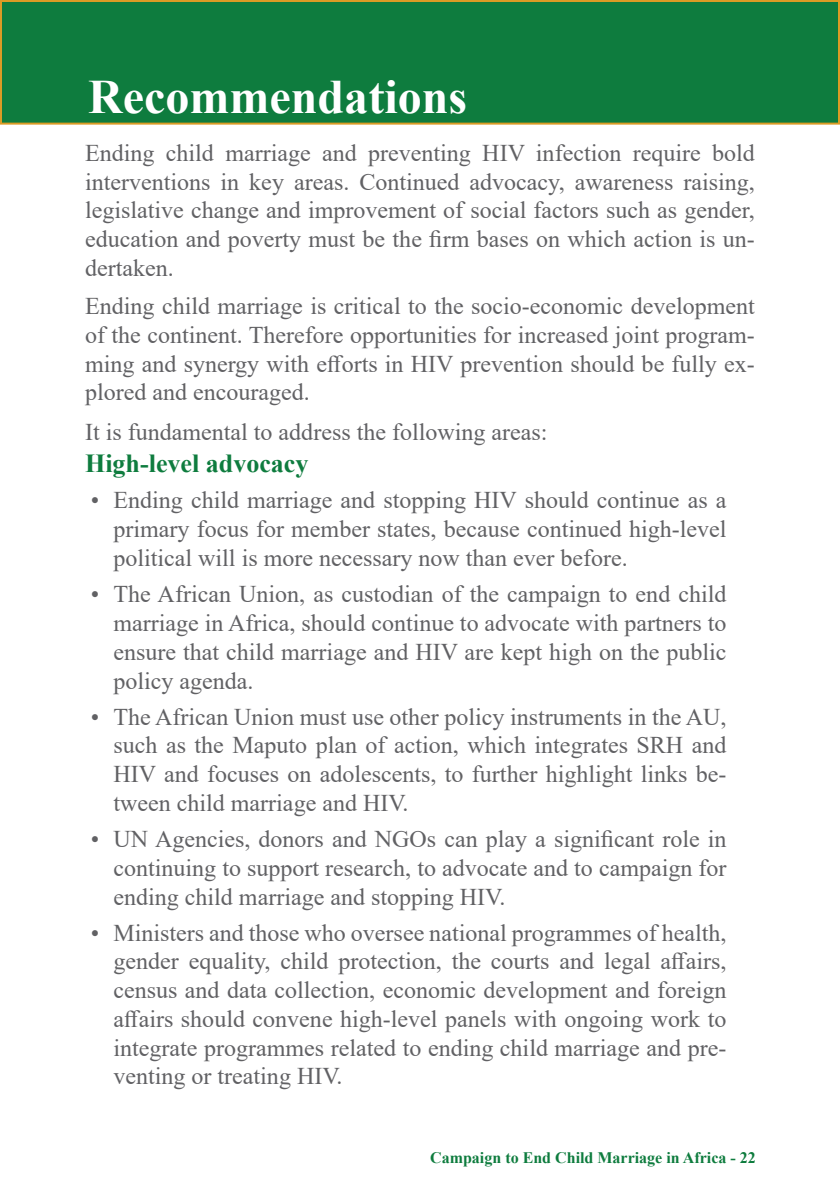
<style>
.page{position:relative;width:840px;height:1191px;background:#fff}
.page>*{position:absolute;margin:0;border:0;box-sizing:border-box;transform-origin:0 0}
.t1{font:700 48px "Times New Roman";color:#fff}
.t2{font:700 26px "Times New Roman";color:#0e7c3e}
.t3{font:24px/28.8px "Times New Roman";color:#616164;text-align:justify}
.t4{font:700 16px "Times New Roman";color:#0e7c3e}
</style>
<div class="page">
<div style="left:1px;top:1px;width:837px;height:123px;background:#0e7c3e"></div>
<div style="left:0;top:0;width:839px;height:125px;border:2px solid #db9b25"></div>
<h1 class="t1" style="left:88px;top:62px;width:380px">Recommendations</h1>
<p class="t3" style="left:85px;top:138px;width:671px">Ending child marriage and preventing HIV infection require bold interventions in key areas. Continued advocacy, awareness raising, legislative change and improvement of social factors such as gender, education and poverty must be the firm bases on which action is un&shy;dertaken.</p>
<p class="t3" style="left:85px;top:291px;width:671px">Ending child marriage is critical to the socio-economic development of the continent. Therefore opportunities for increased joint program&shy;ming and synergy with efforts in HIV prevention should be fully ex&shy;plored and encouraged.</p>
<p class="t3" style="left:85px;top:417px;width:463px">It is fundamental to address the following areas:</p>
<p class="t2" style="left:85px;top:445px;width:225px">High-level advocacy</p>
<p class="t3" style="left:113px;top:485px;width:614px;text-indent:-23px">• Ending child marriage and stopping HIV should continue as a primary focus for member states, because continued high-level political will is more necessary now than ever before.</p>
<p class="t3" style="left:113px;top:579px;width:614px;text-indent:-23px">• The African Union, as custodian of the campaign to end child marriage in Africa, should continue to advocate with partners to ensure that child marriage and HIV are kept high on the public policy agenda.</p>
<p class="t3" style="left:113px;top:701px;width:614px;text-indent:-23px">• The African Union must use other policy instruments in the AU, such as the Maputo plan of action, which integrates SRH and HIV and focuses on adolescents, to further highlight links be&shy;tween child marriage and HIV.</p>
<p class="t3" style="left:113px;top:824px;width:614px;text-indent:-23px">• UN Agencies, donors and NGOs can play a significant role in continuing to support research, to advocate and to campaign for ending child marriage and stopping HIV.</p>
<p class="t3" style="left:113px;top:917px;width:614px;text-indent:-23px">• Ministers and those who oversee national programmes of health, gender equality, child protection, the courts and legal affairs, census and data collection, economic development and foreign affairs should convene high-level panels with ongoing work to integrate programmes related to ending child marriage and pre&shy;venting or treating HIV.</p>
<p class="t4" style="left:430px;top:1145px;width:327px">Campaign to End Child Marriage in Africa - 22</p>
</div>
